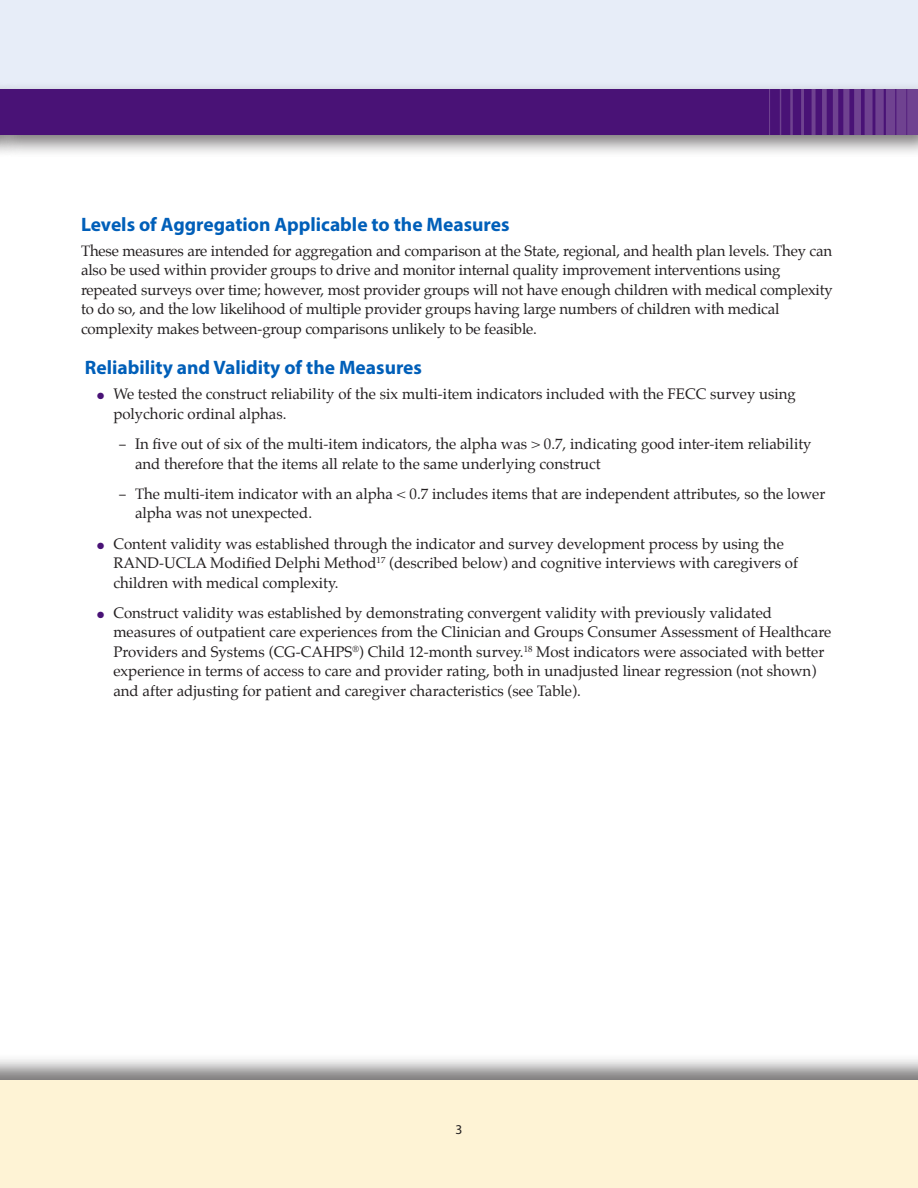
<style>
.page{position:relative;width:918px;height:1188px;background:#fff}
.page>*{position:absolute;margin:0;border:0;box-sizing:border-box;transform-origin:0 0}
.Head_Lvl_1{font:700 19.5px "Myriad Pro";color:#005fb9}
.text{font:15px/19.5px "Palatino";color:#231f20}
.t1{font:13.5px "Myriad Pro";color:#231f20}
.s1{color:#491276}
.s2{font-family:"Myriad Pro"}
</style>
<div class="page">
<div style="left:0;top:1054px;width:918px;height:134px;background:#231f20;opacity:.6"></div>
<div style="left:0;top:1080px;width:918px;height:108px;background:#fef3d5"></div>
<div style="left:0;top:0;width:918px;height:96px;background:#e7edf8"></div>
<div style="left:0;top:82px;width:918px;height:76px;background:#231f20;opacity:.6"></div>
<div style="left:0;top:90px;width:918px;height:45px;background:#491276"></div>
<img style="left:780px;top:90px;width:138px;height:45px">
<p class="Head_Lvl_1" style="left:81px;top:211px;width:430px">Levels of Aggregation Applicable to the Measures</p>
<p class="text" style="left:81px;top:241px;width:753px">These measures are intended for aggregation and comparison at the State, regional, and health plan levels. They can also be used within provider groups to drive and monitor internal quality improvement interventions using repeated surveys over time; however, most provider groups will not have enough children with medical complexity to do so, and the low likelihood of multiple provider groups having large numbers of children with medical complexity makes between-group comparisons unlikely to be feasible.</p>
<p class="Head_Lvl_1" style="left:85px;top:355px;width:339px">Reliability and Validity of the Measures</p>
<p class="text" style="left:113px;top:384px;width:684px;text-indent:-16px"><span class="s1">●</span> We tested the construct reliability of the six multi-item indicators included with the FECC survey using polychoric ordinal alphas.</p>
<p class="text" style="left:135px;top:434px;width:678px;text-indent:-16px"><span class="s2">–</span> In five out of six of the multi-item indicators, the alpha was &gt; 0.7, indicating good inter-item reliability and therefore that the items all relate to the same underlying construct</p>
<p class="text" style="left:135px;top:484px;width:692px;text-indent:-16px"><span class="s2">–</span> The multi-item indicator with an alpha &lt; 0.7 includes items that are independent attributes, so the lower alpha was not unexpected.</p>
<p class="text" style="left:113px;top:534px;width:686px;text-indent:-16px"><span class="s1">●</span> Content validity was established through the indicator and survey development process by using the<br>RAND-UCLA Modified Delphi Method<sup>17</sup> (described below) and cognitive interviews with caregivers of children with medical complexity.</p>
<p class="text" style="left:113px;top:603px;width:719px;text-indent:-16px"><span class="s1">●</span> Construct validity was established by demonstrating convergent validity with previously validated measures of outpatient care experiences from the Clinician and Groups Consumer Assessment of Healthcare Providers and Systems (CG-CAHPS<sup>®</sup>) Child 12-month survey.<sup>18</sup> Most indicators were associated with better experience in terms of access to care and provider rating, both in unadjusted linear regression (not shown) and after adjusting for patient and caregiver characteristics (see Table).</p>
<p class="t1" style="left:456px;top:1121px;width:8px">3</p>
</div>
